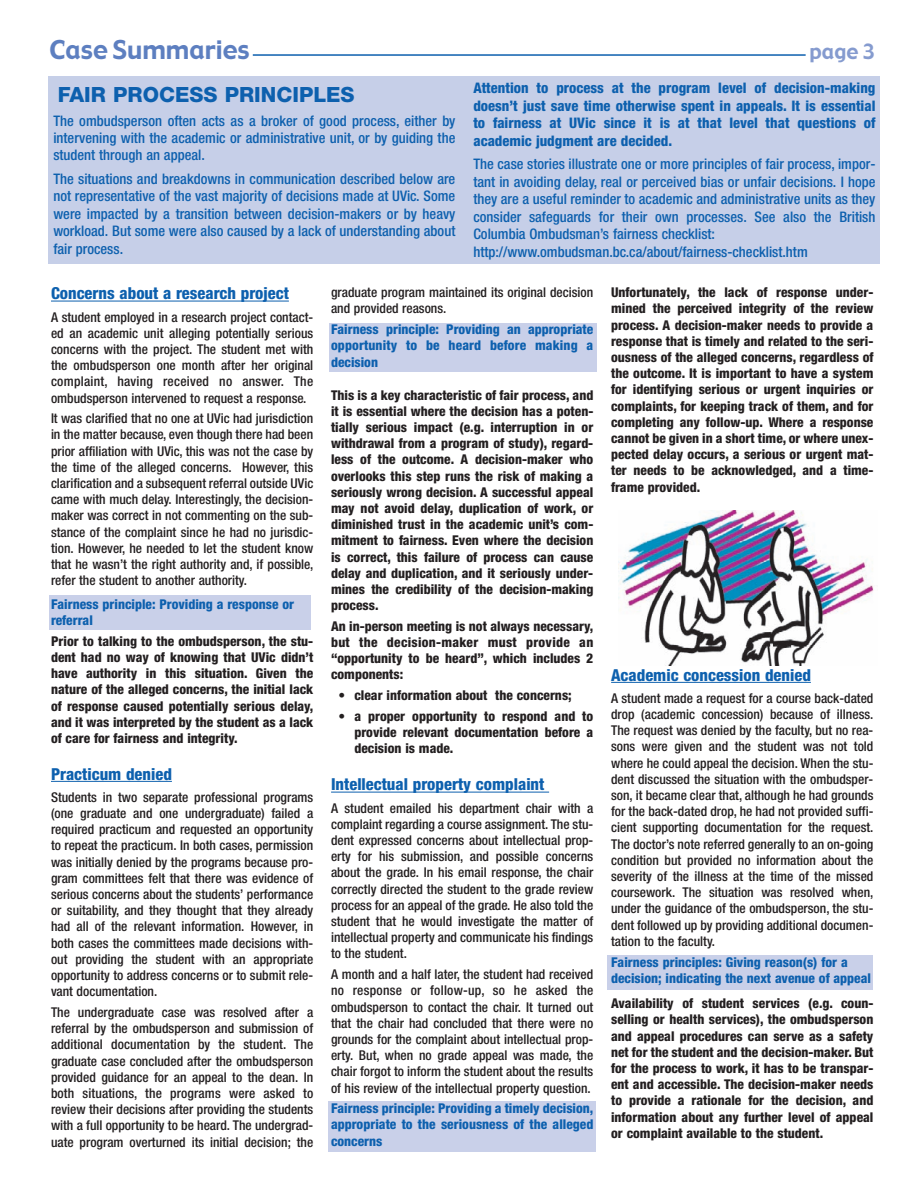
<style>
.page{position:relative;width:918px;height:1188px;background:#fff}
.page>*{position:absolute;margin:0;border:0;box-sizing:border-box;transform-origin:0 0}
.t1{font:25.5px "Gadget";color:#5d7fc0}
.t2{font:800 21px "Helvetica Neue";color:#0d60ae}
.t3{font:20.7px "Gadget";color:#859bcf}
.t4{font:800 condensed 16.5px "Helvetica Neue";color:#0d60ae}
.t5{font:500 condensed 14.55px/17.4px "Helvetica Neue";color:#0d60ae;text-align:justify}
.t6{font:800 condensed 14.55px/17.4px "Helvetica Neue";color:#0d60ae;text-align:justify}
.t7{font:500 condensed 13.5px/16.2px "Helvetica Neue";color:#231f20;text-align:justify}
.t8{font:800 condensed 13.5px/16.2px "Helvetica Neue";color:#231f20;text-align:justify}
.t9{font:800 condensed 13.5px/16.2px "Helvetica Neue";color:#0d60ae}
</style>
<div class="page">
<div style="left:49px;top:596px;width:261px;height:34px;background:#c9d0e9"></div>
<div style="left:330px;top:323px;width:267px;height:49px;background:#c9d0e9"></div>
<div style="left:608px;top:955px;width:265px;height:35px;background:#c9d0e9"></div>
<div style="left:328px;top:1101px;width:268px;height:51px;background:#c9d0e9"></div>
<hr style="left:253px;top:54px;width:553px;height:2px;background:#0d60ae">
<hr style="left:51px;top:301px;width:238px;height:1px;background:#0d60ae">
<hr style="left:51px;top:781px;width:121px;height:1px;background:#0d60ae">
<hr style="left:331px;top:792px;width:218px;height:1px;background:#0d60ae">
<hr style="left:611px;top:682px;width:200px;height:1px;background:#0d60ae">
<img style="left:619px;top:511px;width:255px;height:155px">
<div style="left:49px;top:76px;width:831px;height:188px;background:#c6cfe8"></div>
<p class="t1" style="left:50px;top:36px;width:202px">Case Summaries</p>
<p class="t3" style="left:810px;top:40px;width:67px">page 3</p>
<p class="t2" style="left:58px;top:87px;width:298px">FAIR PROCESS PRINCIPLES</p>
<p class="t5" style="left:53px;top:113px;width:404px">The ombudsperson often acts as a broker of good process, either by intervening with the academic or administrative unit, or by guiding the student through an appeal.</p>
<p class="t5" style="left:53px;top:171px;width:404px">The situations and breakdowns in communication described below are not representative of the vast majority of decisions made at UVic. Some were impacted by a transition between decision-makers or by heavy workload. But some were also caused by a lack of understanding about fair process.</p>
<p class="t6" style="left:473px;top:81px;width:404px">Attention to process at the program level of decision-making doesn’t just save time otherwise spent in appeals. It is essential to fairness at UVic since it is at that level that questions of academic judgment are decided.</p>
<p class="t5" style="left:473px;top:156px;width:404px;text-align:left">The case stories illustrate one or more principles of fair process, impor&shy;tant in avoiding delay, real or perceived bias or unfair decisions. I hope they are a useful reminder to academic and administrative units as they consider safeguards for their own processes. See also the British Columbia Ombudsman’s fairness checklist: http://www.ombudsman.bc.ca/about/fairness-checklist.htm</p>
<p class="t4" style="left:51px;top:288px;width:239px">Concerns about a research project</p>
<p class="t7" style="left:51px;top:310px;width:264px">A student employed in a research project contact&shy;ed an academic unit alleging potentially serious concerns with the project. The student met with the ombudsperson one month after her original complaint, having received no answer. The ombudsperson intervened to request a response.</p>
<p class="t7" style="left:51px;top:412px;width:264px">It was clarified that no one at UVic had jurisdiction in the matter because, even though there had been prior affiliation with UVic, this was not the case by the time of the alleged concerns. However, this clarification and a subsequent referral outside UVic came with much delay. Interestingly, the decision&shy;maker was correct in not commenting on the sub&shy;stance of the complaint since he had no jurisdic&shy;tion. However, he needed to let the student know that he wasn’t the right authority and, if possible, refer the student to another authority.</p>
<p class="t9" style="left:51px;top:597px;width:245px">Fairness principle: Providing a response or referral</p>
<p class="t8" style="left:51px;top:634px;width:264px">Prior to talking to the ombudsperson, the stu&shy;dent had no way of knowing that UVic didn’t have authority in this situation. Given the nature of the alleged concerns, the initial lack of response caused potentially serious delay, and it was interpreted by the student as a lack of care for fairness and integrity.</p>
<p class="t4" style="left:51px;top:768px;width:122px">Practicum denied</p>
<p class="t7" style="left:51px;top:790px;width:264px">Students in two separate professional programs (one graduate and one undergraduate) failed a required practicum and requested an opportunity to repeat the practicum. In both cases, permission was initially denied by the programs because pro&shy;gram committees felt that there was evidence of serious concerns about the students’ performance or suitability, and they thought that they already had all of the relevant information. However, in both cases the committees made decisions with&shy;out providing the student with an appropriate opportunity to address concerns or to submit rele&shy;vant documentation.</p>
<p class="t7" style="left:51px;top:1005px;width:264px">The undergraduate case was resolved after a referral by the ombudsperson and submission of additional documentation by the student. The graduate case concluded after the ombudsperson provided guidance for an appeal to the dean. In both situations, the programs were asked to review their decisions after providing the students with a full opportunity to be heard. The undergrad&shy;uate program overturned its initial decision; the</p>
<p class="t7" style="left:331px;top:286px;width:264px">graduate program maintained its original decision and provided reasons.</p>
<p class="t9" style="left:331px;top:322px;width:264px;text-align:justify">Fairness principle: Providing an appropriate opportunity to be heard before making a decision</p>
<p class="t8" style="left:331px;top:388px;width:264px">This is a key characteristic of fair process, and it is essential where the decision has a poten&shy;tially serious impact (e.g. interruption in or withdrawal from a program of study), regard&shy;less of the outcome. A decision-maker who overlooks this step runs the risk of making a seriously wrong decision. A successful appeal may not avoid delay, duplication of work, or diminished trust in the academic unit’s com&shy;mitment to fairness. Even where the decision is correct, this failure of process can cause delay and duplication, and it seriously under&shy;mines the credibility of the decision-making process.</p>
<p class="t8" style="left:331px;top:619px;width:264px">An in-person meeting is not always necessary, but the decision-maker must provide an “opportunity to be heard”, which includes 2 components:</p>
<p class="t8" style="left:338px;top:688px;width:235px">• clear information about the concerns;</p>
<p class="t8" style="left:354px;top:709px;width:240px;text-indent:-16px">• a proper opportunity to respond and to provide relevant documentation before a decision is made.</p>
<p class="t4" style="left:331px;top:779px;width:215px">Intellectual property complaint</p>
<p class="t7" style="left:331px;top:801px;width:264px">A student emailed his department chair with a complaint regarding a course assignment. The stu&shy;dent expressed concerns about intellectual prop&shy;erty for his submission, and possible concerns about the grade. In his email response, the chair correctly directed the student to the grade review process for an appeal of the grade. He also told the student that he would investigate the matter of intellectual property and communicate his findings to the student.</p>
<p class="t7" style="left:331px;top:967px;width:264px">A month and a half later, the student had received no response or follow-up, so he asked the ombudsperson to contact the chair. It turned out that the chair had concluded that there were no grounds for the complaint about intellectual prop&shy;erty. But, when no grade appeal was made, the chair forgot to inform the student about the results of his review of the intellectual property question.</p>
<p class="t9" style="left:331px;top:1101px;width:264px;text-align:justify">Fairness principle: Providing a timely decision, appropriate to the seriousness of the alleged concerns</p>
<p class="t8" style="left:611px;top:286px;width:264px">Unfortunately, the lack of response under&shy;mined the perceived integrity of the review process. A decision-maker needs to provide a response that is timely and related to the seri&shy;ousness of the alleged concerns, regardless of the outcome. It is important to have a system for identifying serious or urgent inquiries or complaints, for keeping track of them, and for completing any follow-up. Where a response cannot be given in a short time, or where unex&shy;pected delay occurs, a serious or urgent mat&shy;ter needs to be acknowledged, and a time&shy;frame provided.</p>
<p class="t4" style="left:611px;top:669px;width:201px">Academic concession denied</p>
<p class="t7" style="left:611px;top:691px;width:264px">A student made a request for a course back-dated drop (academic concession) because of illness.<br>The request was denied by the faculty, but no rea&shy;sons were given and the student was not told where he could appeal the decision. When the stu&shy;dent discussed the situation with the ombudsper&shy;son, it became clear that, although he had grounds for the back-dated drop, he had not provided suffi&shy;cient supporting documentation for the request.<br>The doctor’s note referred generally to an on-going condition but provided no information about the severity of the illness at the time of the missed coursework. The situation was resolved when, under the guidance of the ombudsperson, the stu&shy;dent followed up by providing additional documen&shy;tation to the faculty.</p>
<p class="t9" style="left:611px;top:955px;width:261px">Fairness principles: Giving reason(s) for a decision; indicating the next avenue of appeal</p>
<p class="t8" style="left:611px;top:997px;width:264px">Availability of student services (e.g. coun&shy;selling or health services), the ombudsperson and appeal procedures can serve as a safety net for the student and the decision-maker. But for the process to work, it has to be transpar&shy;ent and accessible. The decision-maker needs to provide a rationale for the decision, and information about any further level of appeal or complaint available to the student.</p>
</div>
